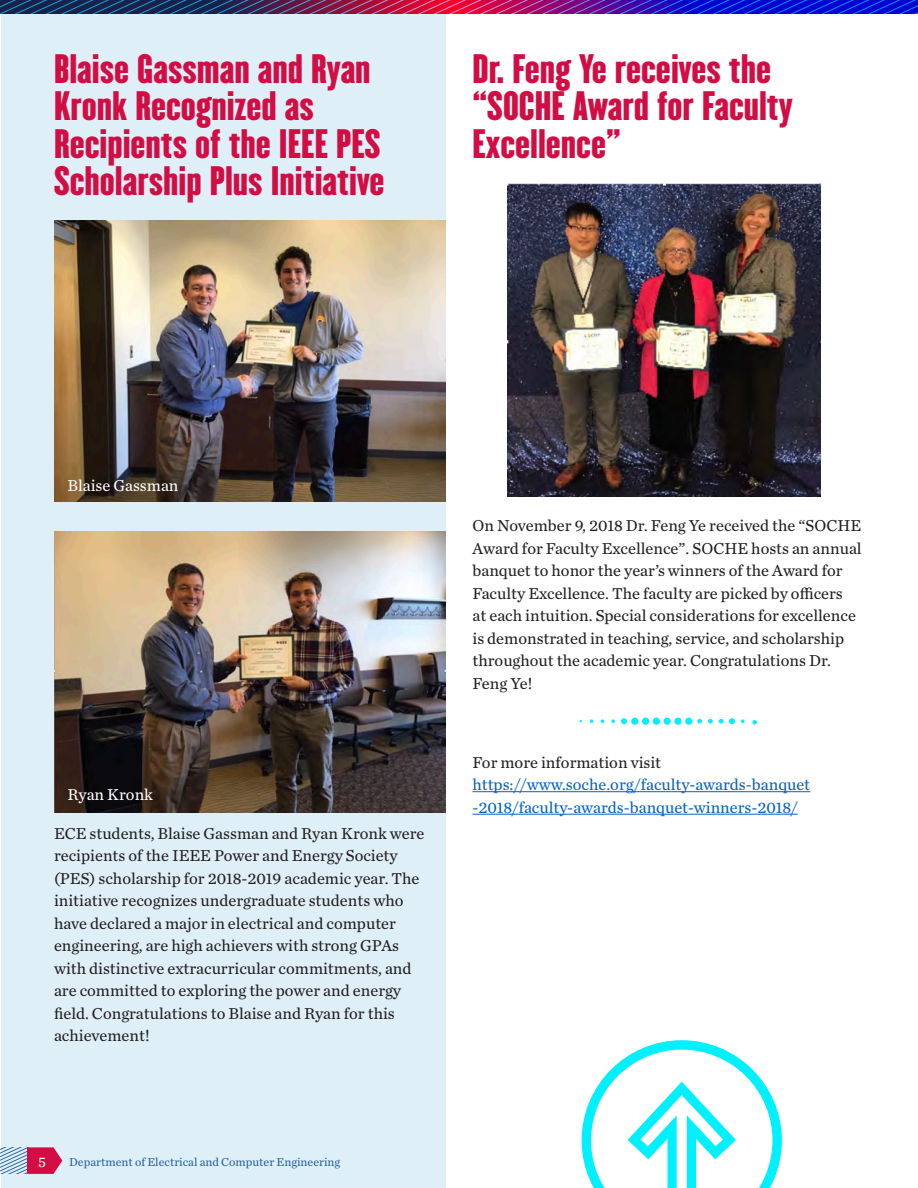
<style>
.page{position:relative;width:918px;height:1188px;background:#fff}
.page>*{position:absolute;margin:0;border:0;box-sizing:border-box;transform-origin:0 0}
.t1{font:36px/37.5px "Champion Liteweight";color:#d20d44}
.t2{font:16.5px/22.5px "Chronicle Text G2";color:#231f20}
.t3{font:16.5px/22.5px "Chronicle Text G2";color:#0563c1}
.t4{font:16.5px "Chronicle Text G2";color:#fff}
.t5{font:15px "Chronicle Text G2";color:#fff}
.t6{font:12px "Chronicle Text G2";color:#27609d}
</style>
<div class="page">
<div style="left:1px;top:4px;width:445px;height:1184px;background:#dfeff8"></div>
<img style="left:54px;top:220px;width:392px;height:281px">
<img style="left:54px;top:531px;width:392px;height:281px">
<img style="left:508px;top:184px;width:312px;height:312px">
<svg style="left:582px;top:1040px;width:200px;height:148px"></svg>
<img style="left:0;top:0;width:918px;height:14px">
<hr style="left:472px;top:791px;width:338px;height:1px;background:#0563c1">
<hr style="left:472px;top:814px;width:326px;height:1px;background:#0563c1">
<svg style="left:752px;top:720px;width:5px;height:4px"></svg>
<svg style="left:741px;top:719px;width:4px;height:4px"></svg>
<svg style="left:719px;top:718px;width:16px;height:6px"></svg>
<svg style="left:708px;top:719px;width:5px;height:5px"></svg>
<svg style="left:697px;top:719px;width:5px;height:5px"></svg>
<div style="left:685px;top:718px;width:7px;height:7px;background:#00f0ff;border-radius:50%"></div>
<div style="left:674px;top:718px;width:8px;height:7px;background:#00f0ff;border-radius:50%"></div>
<div style="left:664px;top:718px;width:7px;height:7px;background:#00f0ff;border-radius:50%"></div>
<div style="left:653px;top:718px;width:7px;height:7px;background:#00f0ff;border-radius:50%"></div>
<div style="left:642px;top:718px;width:7px;height:7px;background:#00f0ff;border-radius:50%"></div>
<div style="left:631px;top:718px;width:7px;height:7px;background:#00f0ff;border-radius:50%"></div>
<svg style="left:621px;top:718px;width:6px;height:6px"></svg>
<svg style="left:611px;top:719px;width:4px;height:4px"></svg>
<svg style="left:601px;top:719px;width:3px;height:4px"></svg>
<svg style="left:590px;top:719px;width:3px;height:4px"></svg>
<svg style="left:0;top:1147px;width:62px;height:27px"></svg>
<h1 class="t1" style="left:54px;top:48px;width:332px">Blaise Gassman and Ryan<br>Kronk Recognized as<br>Recipients of the IEEE PES<br>Scholarship Plus Initiative</h1>
<h1 class="t1" style="left:472px;top:48px;width:322px">Dr. Feng Ye receives the “SOCHE Award for Faculty<br>Excellence”</h1>
<p class="t4" style="left:68px;top:473px;width:113px">Blaise Gassman</p>
<p class="t4" style="left:68px;top:782px;width:87px">Ryan Kronk</p>
<p class="t2" style="left:54px;top:821px;width:372px">ECE students, Blaise Gassman and Ryan Kronk were recipients of the IEEE Power and Energy Society (PES) scholarship for 2018-2019 academic year. The initiative recognizes undergraduate students who have declared a major in electrical and computer engineering, are high achievers with strong GPAs with distinctive extracurricular commitments, and are committed to exploring the power and energy feld. Congratulations to Blaise and Ryan for this achievement!</p>
<p class="t5" style="left:38px;top:1150px;width:9px">5</p>
<p class="t6" style="left:69px;top:1153px;width:272px">Department of Electrical and Computer Engineering</p>
<p class="t2" style="left:472px;top:514px;width:391px">On November 9, 2018 Dr. Feng Ye received the “SOCHE Award for Faculty Excellence”. SOCHE hosts an annual banquet to honor the year’s winners of the Award for Faculty Excellence. The faculty are picked by ofcers<br>at each intuition. Special considerations for excellence is demonstrated in teaching, service, and scholarship throughout the academic year. Congratulations Dr.<br>Feng Ye!</p>
<p class="t2" style="left:472px;top:750px;width:190px">For more information visit</p>
<p class="t3" style="left:472px;top:772px;width:339px">https://www.soche.org/faculty-awards-banquet -2018/faculty-awards-banquet-winners-2018/</p>
</div>
